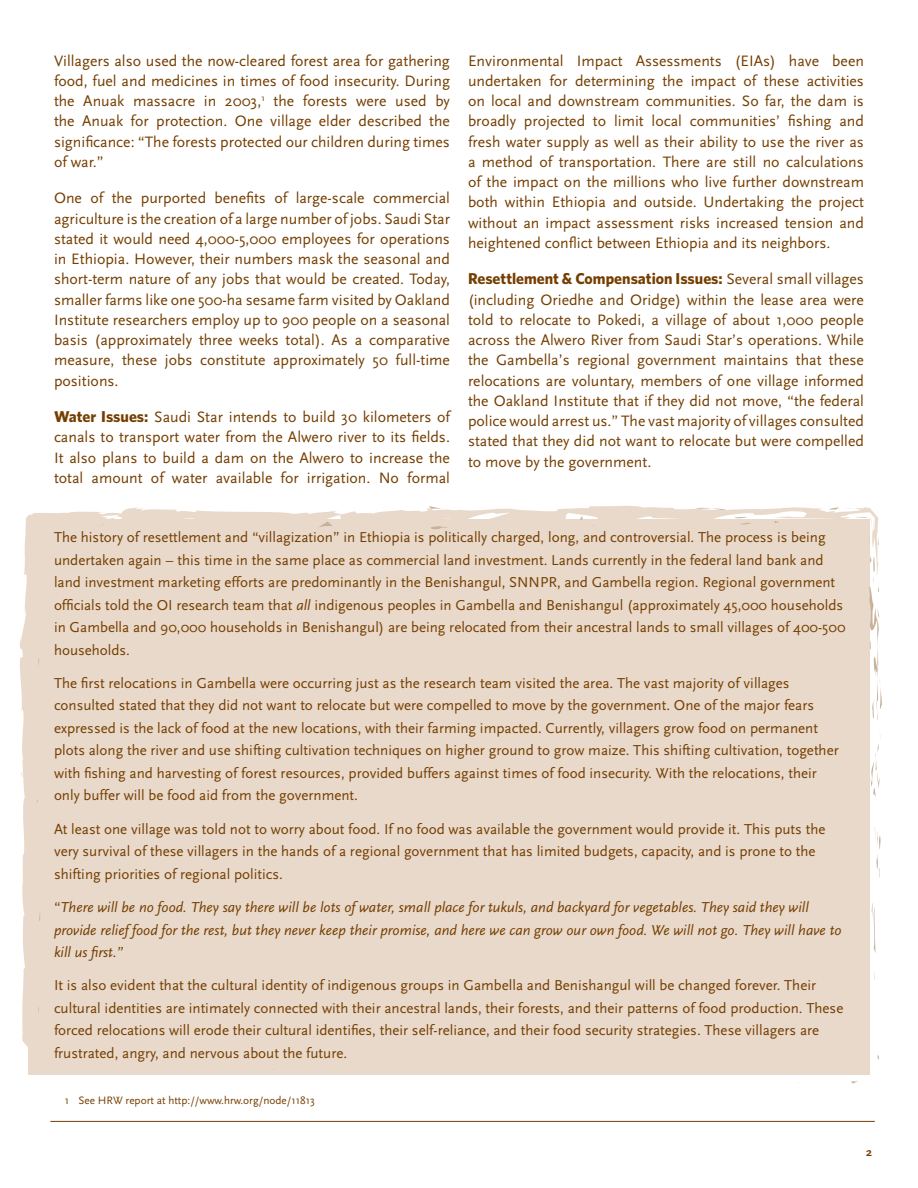
<style>
.page{position:relative;width:918px;height:1188px;background:#fff}
.page>*{position:absolute;margin:0;border:0;box-sizing:border-box;transform-origin:0 0}
.Scala_body{font:15.75px/20.2px "Scala Sans";color:#753e00;text-align:justify}
.pullquote{font:15px/22.5px "Scala Sans";color:#753e00}
.pullquote-2{font:italic 15px/22.5px "Scala Sans";color:#753e00}
.Page_Number{font:700 12px "Scala Sans";color:#753e00}
.endnotes{font:11.25px "Scala Sans";color:#753e00}
.s1{font-family:"Whitney";font-weight:700}
.s2{font-style:italic}
.s3{font-style:normal}
</style>
<div class="page">
<hr style="left:50px;top:1121px;width:825px;height:1px;background:#753e00">
<div style="left:29px;top:519px;width:841px;height:556px;background:#e8d9cb"></div>
<svg style="left:879px;top:836px;width:2px;height:42px"></svg>
<svg style="left:19px;top:505px;width:860px;height:550px"></svg>
<svg style="left:96px;top:518px;width:19px;height:8px"></svg>
<svg style="left:37px;top:1004px;width:2px;height:10px"></svg>
<svg style="left:869px;top:556px;width:13px;height:166px"></svg>
<svg style="left:819px;top:506px;width:55px;height:21px"></svg>
<svg style="left:870px;top:533px;width:1px;height:13px"></svg>
<svg style="left:774px;top:521px;width:6px;height:2px"></svg>
<svg style="left:731px;top:517px;width:27px;height:8px"></svg>
<svg style="left:580px;top:516px;width:3px;height:4px"></svg>
<svg style="left:428px;top:525px;width:22px;height:5px"></svg>
<svg style="left:851px;top:1081px;width:7px;height:3px"></svg>
<svg style="left:36px;top:788px;width:2px;height:15px"></svg>
<svg style="left:38px;top:905px;width:2px;height:17px"></svg>
<p class="Scala_body" style="left:54px;top:51px;width:398px">Villagers also used the now-cleared forest area for gathering food, fuel and medicines in times of food insecurity. During the Anuak massacre in 2003,<sup>1</sup> the forests were used by the Anuak for protection. One village elder described the significance: “The forests protected our children during times of war.”</p>
<p class="Scala_body" style="left:54px;top:188px;width:398px">One of the purported benefits of large-scale commercial agriculture is the creation of a large number of jobs. Saudi Star stated it would need 4,000-5,000 employees for operations in Ethiopia. However, their numbers mask the seasonal and short-term nature of any jobs that would be created. Today, smaller farms like one 500-ha sesame farm visited by Oakland Institute researchers employ up to 900 people on a seasonal basis (approximately three weeks total). As a comparative measure, these jobs constitute approximately 50 full-time positions.</p>
<p class="Scala_body" style="left:54px;top:407px;width:398px"><span class="s1">Water Issues:</span> Saudi Star intends to build 30 kilometers of canals to transport water from the Alwero river to its fields.<br>It also plans to build a dam on the Alwero to increase the total amount of water available for irrigation. No formal</p>
<p class="Scala_body" style="left:468px;top:51px;width:398px">Environmental Impact Assessments (EIAs) have been undertaken for determining the impact of these activities on local and downstream communities. So far, the dam is broadly projected to limit local communities’ fishing and fresh water supply as well as their ability to use the river as a method of transportation. There are still no calculations of the impact on the millions who live further downstream both within Ethiopia and outside. Undertaking the project without an impact assessment risks increased tension and heightened conflict between Ethiopia and its neighbors.</p>
<p class="Scala_body" style="left:468px;top:269px;width:398px"><span class="s1">Resettlement &amp; Compensation Issues:</span> Several small villages (including Oriedhe and Oridge) within the lease area were told to relocate to Pokedi, a village of about 1,000 people across the Alwero River from Saudi Star’s operations. While the Gambella’s regional government maintains that these relocations are voluntary, members of one village informed the Oakland Institute that if they did not move, “the federal police would arrest us.” The vast majority of villages consulted stated that they did not want to relocate but were compelled to move by the government.</p>
<p class="pullquote" style="left:54px;top:526px;width:793px">The history of resettlement and “villagization” in Ethiopia is politically charged, long, and controversial. The process is being undertaken again – this time in the same place as commercial land investment. Lands currently in the federal land bank and land investment marketing efforts are predominantly in the Benishangul, SNNPR, and Gambella region. Regional government officials told the OI research team that <span class="s2">all</span> indigenous peoples in Gambella and Benishangul (approximately 45,000 households in Gambella and 90,000 households in Benishangul) are being relocated from their ancestral lands to small villages of 400-500 households.</p>
<p class="pullquote" style="left:54px;top:672px;width:786px">The first relocations in Gambella were occurring just as the research team visited the area. The vast majority of villages consulted stated that they did not want to relocate but were compelled to move by the government. One of the major fears expressed is the lack of food at the new locations, with their farming impacted. Currently, villagers grow food on permanent plots along the river and use shifting cultivation techniques on higher ground to grow maize. This shifting cultivation, together with fishing and harvesting of forest resources, provided buffers against times of food insecurity. With the relocations, their only buffer will be food aid from the government.</p>
<p class="pullquote" style="left:54px;top:818px;width:773px">At least one village was told not to worry about food. If no food was available the government would provide it. This puts the very survival of these villagers in the hands of a regional government that has limited budgets, capacity, and is prone to the shifting priorities of regional politics.</p>
<p class="pullquote-2" style="left:54px;top:896px;width:789px"><span class="s3">“</span>There will be no food. They say there will be lots of water, small place for tukuls, and backyard for vegetables. They said they will provide relief food for the rest, but they never keep their promise, and here we can grow our own food. We will not go. They will have to kill us first.”</p>
<p class="pullquote" style="left:54px;top:975px;width:791px">It is also evident that the cultural identity of indigenous groups in Gambella and Benishangul will be changed forever. Their cultural identities are intimately connected with their ancestral lands, their forests, and their patterns of food production. These forced relocations will erode their cultural identifies, their self-reliance, and their food security strategies. These villagers are frustrated, angry, and nervous about the future.</p>
<p class="endnotes" style="left:65px;top:1094px;width:252px">1 See HRW report at http://www.hrw.org/node/11813</p>
<p class="Page_Number" style="left:866px;top:1146px;width:7px">2</p>
</div>
